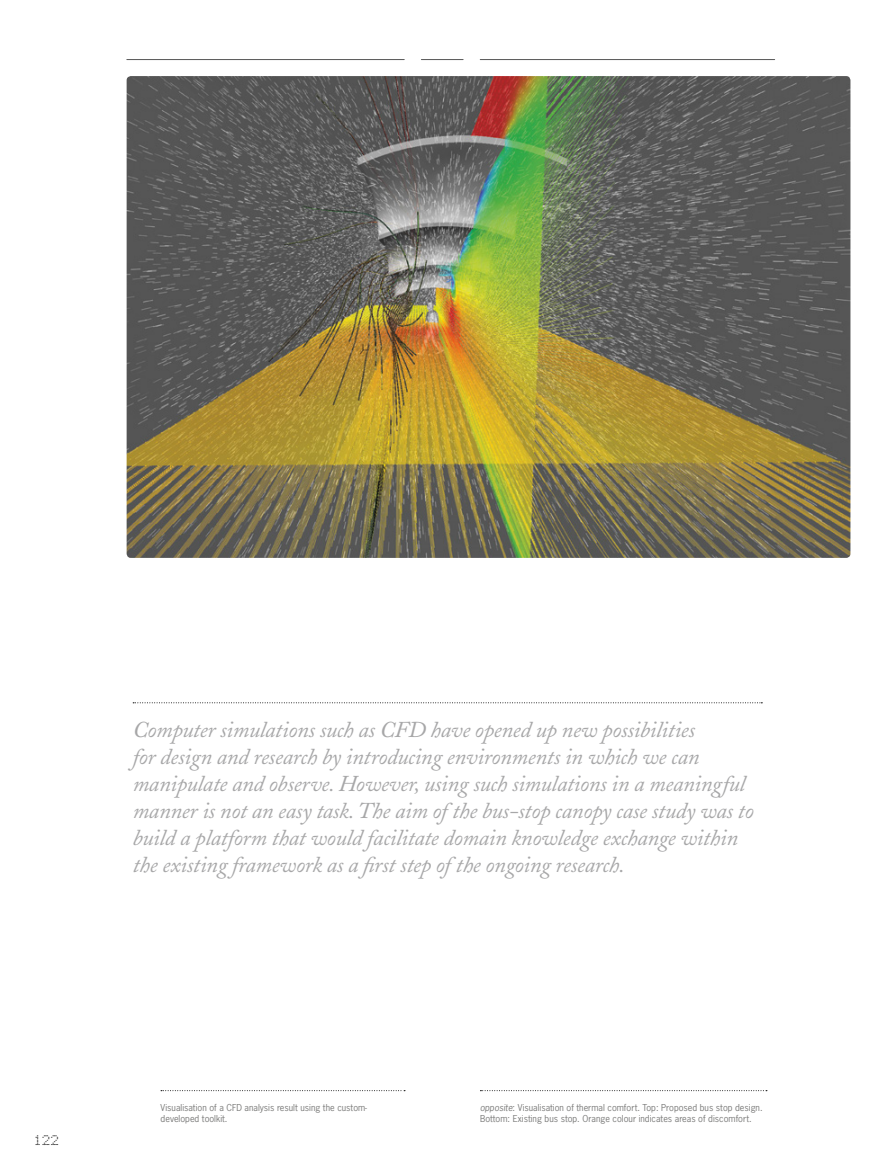
<style>
.page{position:relative;width:893px;height:1170px;background:#fff}
.page>*{position:absolute;margin:0;border:0;box-sizing:border-box;transform-origin:0 0}
.t1{font:italic 22.5px/27px "Adobe Caslon";letter-spacing:-.01em;color:#a7a7a8}
.t2{font:12px "AF Cashier 1";color:#000}
.t3{font:9px/11.2px "News Gothic Std";color:#7b7b7a}
.s1{font-style:italic}
</style>
<div class="page">
<img style="left:127px;top:76px;width:723px;height:482px">
<svg style="left:480px;top:1090px;width:287px;height:1px"></svg>
<svg style="left:133px;top:702px;width:629px;height:1px"></svg>
<svg style="left:161px;top:1090px;width:244px;height:1px"></svg>
<hr style="left:127px;top:59px;width:277px;height:1px;background:#565656">
<hr style="left:480px;top:59px;width:295px;height:1px;background:#565656">
<hr style="left:421px;top:59px;width:42px;height:1px;background:#565656">
<p class="t1" style="left:133px;top:717px;width:622px">Computer simulations such as CFD have opened up new possibilities<br>for design and research by introducing environments in which we can manipulate and observe. However, using such simulations in a meaningful manner is not an easy task. The aim of the bus-stop canopy case study was to build a platform that would facilitate domain knowledge exchange within the existing framework as a first step of the ongoing research.</p>
<p class="t2" style="left:34px;top:1133px;width:27px">122</p>
<p class="t3" style="left:161px;top:1101px;width:208px">Visualisation of a CFD analysis result using the custom&shy;developed toolkit.</p>
<p class="t3" style="left:480px;top:1101px;width:284px"><span class="s1">opposite</span>: Visualisation of thermal comfort. Top: Proposed bus stop design.<br>Bottom: Existing bus stop. Orange colour indicates areas of discomfort.</p>
</div>
